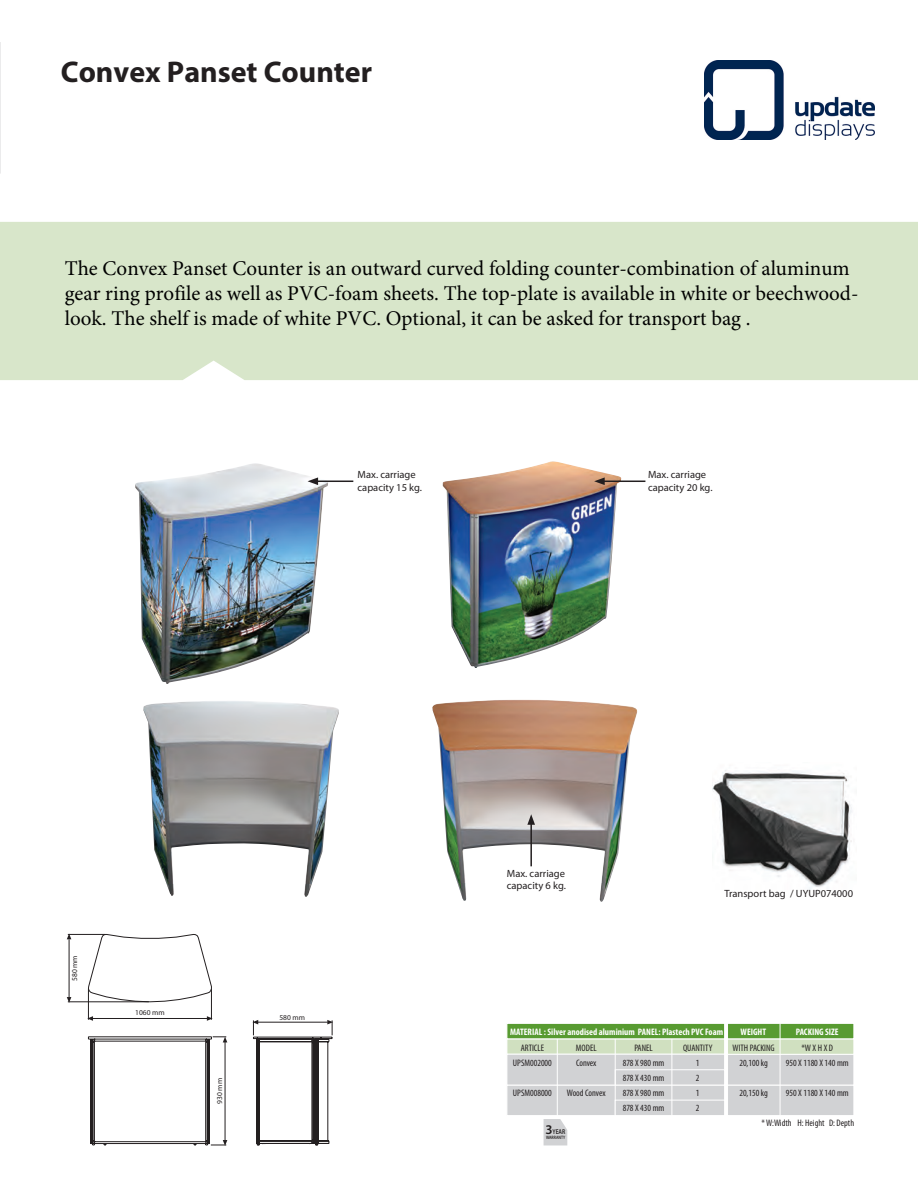
<style>
.page{position:relative;width:918px;height:1188px;background:#fff}
.page>*{position:absolute;margin:0;border:0;box-sizing:border-box;transform-origin:0 0}
.t1{font:700 30px "Myriad Pro";color:#231f20}
.t2{font:21px/25.2px "Minion Pro";color:#000}
.t3{font:600 13.35px "Myriad Pro";color:#231f20}
.t4{font:10.5px/12.6px "Myriad Pro";color:#231f20}
.t5{font:condensed 9.45px "Myriad Pro";color:#231f20}
.t6{font:700 condensed 9.45px "Myriad Pro";color:#fff}
.t7{font:7.5px "Myriad Pro";color:#231f20}
.t8{font:600 7.05px "Myriad Pro";color:#231f20;scale:.8 1}
.t9{font:600 4.8px "Myriad Pro";color:#231f20;scale:.8 1}
</style>
<div class="page">
<svg style="left:0;top:42px;width:1px;height:131px"></svg>
<img style="left:713px;top:770px;width:139px;height:119px">
<div style="left:727px;top:1054px;width:127px;height:32px;background:#d1d2d4;border:1px solid #fff"></div>
<div style="left:727px;top:1085px;width:127px;height:31px;background:#d1d2d4;border:1px solid #fff"></div>
<div style="left:727px;top:1038px;width:127px;height:17px;background:#d0e0c0;border:1px solid #fff"></div>
<div style="left:727px;top:1023px;width:127px;height:16px;background:#589b31;border:1px solid #fff"></div>
<hr style="left:780px;top:1023px;width:1px;height:93px;background:#fff">
<div style="left:507px;top:1038px;width:218px;height:17px;background:#d0e0c0;border:1px solid #fff"></div>
<div style="left:507px;top:1054px;width:218px;height:32px;background:#d1d2d4;border:1px solid #fff"></div>
<div style="left:615px;top:1069px;width:110px;height:17px;background:#d1d2d4;border:1px solid #fff"></div>
<div style="left:507px;top:1085px;width:218px;height:31px;background:#d1d2d4;border:1px solid #fff"></div>
<div style="left:507px;top:1023px;width:218px;height:16px;background:#589b31;border:1px solid #fff"></div>
<hr style="left:615px;top:1039px;width:1px;height:77px;background:#fff">
<hr style="left:557px;top:1039px;width:1px;height:77px;background:#fff">
<div style="left:0;top:222px;width:918px;height:158px;background:#d8e6ca"></div>
<div style="left:615px;top:1100px;width:110px;height:16px;background:#d1d2d4;border:1px solid #fff"></div>
<hr style="left:672px;top:1039px;width:1px;height:77px;background:#fff">
<hr style="left:94px;top:1141px;width:112px;height:1px;background:#231f20">
<hr style="left:94px;top:1143px;width:112px;height:1px;background:#231f20">
<hr style="left:94px;top:1041px;width:112px;height:1px;background:#231f20">
<hr style="left:92px;top:1036px;width:116px;height:1px;background:#231f20">
<hr style="left:92px;top:1039px;width:116px;height:1px;background:#231f20">
<hr style="left:90px;top:1042px;width:1px;height:99px;background:#231f20">
<hr style="left:91px;top:1042px;width:1px;height:99px;background:#231f20">
<hr style="left:92px;top:1042px;width:1px;height:99px;background:#231f20">
<hr style="left:93px;top:1042px;width:1px;height:99px;background:#231f20">
<hr style="left:94px;top:1041px;width:1px;height:101px;background:#231f20">
<svg style="left:88px;top:1036px;width:7px;height:7px"></svg>
<svg style="left:90px;top:1140px;width:5px;height:6px"></svg>
<svg style="left:205px;top:1036px;width:22px;height:110px"></svg>
<hr style="left:211px;top:989px;width:1px;height:31px;background:#231f20">
<hr style="left:88px;top:989px;width:1px;height:31px;background:#231f20">
<hr style="left:93px;top:1018px;width:114px;height:1px;background:#231f20">
<svg style="left:87px;top:1016px;width:6px;height:5px"></svg>
<svg style="left:207px;top:1016px;width:6px;height:5px"></svg>
<hr style="left:68px;top:1001px;width:81px;height:1px;background:#231f20">
<hr style="left:68px;top:934px;width:38px;height:1px;background:#231f20">
<hr style="left:69px;top:939px;width:1px;height:58px;background:#231f20">
<svg style="left:67px;top:997px;width:4px;height:6px"></svg>
<svg style="left:88px;top:934px;width:124px;height:69px"></svg>
<svg style="left:67px;top:934px;width:4px;height:5px"></svg>
<svg style="left:253px;top:1020px;width:80px;height:126px"></svg>
<img style="left:143px;top:701px;width:196px;height:196px">
<img style="left:432px;top:700px;width:206px;height:202px">
<img style="left:443px;top:461px;width:178px;height:207px">
<img style="left:135px;top:463px;width:193px;height:221px">
<hr style="left:602px;top:481px;width:43px;height:1px;background:#231f20">
<svg style="left:594px;top:477px;width:11px;height:8px"></svg>
<hr style="left:316px;top:481px;width:37px;height:1px;background:#231f20">
<svg style="left:308px;top:477px;width:10px;height:8px"></svg>
<hr style="left:530px;top:822px;width:2px;height:44px;background:#231f20">
<svg style="left:527px;top:814px;width:8px;height:11px"></svg>
<svg style="left:544px;top:1119px;width:23px;height:26px"></svg>
<img style="left:705px;top:61px;width:170px;height:79px">
<p class="t1" style="left:61px;top:52px;width:313px">Convex Panset Counter</p>
<p class="t2" style="left:65px;top:256px;width:795px">The Convex Panset Counter is an outward curved folding counter-combination of aluminum gear ring profile as well as PVC-foam sheets. The top-plate is available in white or beechwood&shy;look. The shelf is made of white PVC. Optional, it can be asked for transport bag .</p>
<p class="t4" style="left:358px;top:468px;width:66px">Max. carriage capacity 15 kg.</p>
<p class="t4" style="left:648px;top:468px;width:66px">Max. carriage capacity 20 kg.</p>
<p class="t7" style="left:70px;top:981px;width:27px;rotate:-90deg">580 mm</p>
<p class="t7" style="left:135px;top:1008px;width:31px">1060 mm</p>
<p class="t7" style="left:215px;top:1104px;width:27px;rotate:-90deg">930 mm</p>
<p class="t7" style="left:279px;top:1013px;width:27px">580 mm</p>
<p class="t4" style="left:507px;top:867px;width:61px">Max. carriage capacity 6 kg.</p>
<p class="t4" style="left:724px;top:887px;width:130px">Transport bag / UYUP074000</p>
<p class="t6" style="left:510px;top:1026px;width:214px">MATERIAL : Silver anodised aluminium PANEL: Plastech PVC Foam</p>
<p class="t6" style="left:741px;top:1026px;width:27px">WEIGHT</p>
<p class="t6" style="left:796px;top:1026px;width:44px">PACKING SIZE</p>
<p class="t5" style="left:733px;top:1042px;width:44px">WITH PACKING</p>
<p class="t5" style="left:739px;top:1057px;width:30px">20,100 kg</p>
<p class="t5" style="left:739px;top:1087px;width:30px">20,150 kg</p>
<p class="t5" style="left:762px;top:1117px;width:94px">* W:Width H: Height D: Depth</p>
<p class="t5" style="left:576px;top:1042px;width:22px">MODEL</p>
<p class="t5" style="left:576px;top:1057px;width:22px">Convex</p>
<p class="t5" style="left:567px;top:1087px;width:40px">Wood Convex</p>
<p class="t5" style="left:683px;top:1042px;width:31px">QUANTITY</p>
<p class="t5" style="left:696px;top:1057px;width:5px">1</p>
<p class="t5" style="left:696px;top:1072px;width:5px">2</p>
<p class="t5" style="left:696px;top:1087px;width:5px">1</p>
<p class="t5" style="left:696px;top:1102px;width:5px">2</p>
<p class="t5" style="left:801px;top:1042px;width:33px">*W X H X D</p>
<p class="t5" style="left:786px;top:1057px;width:64px">950 X 1180 X 140 mm</p>
<p class="t5" style="left:786px;top:1087px;width:64px">950 X 1180 X 140 mm</p>
<p class="t5" style="left:521px;top:1042px;width:25px">ARTICLE</p>
<p class="t5" style="left:513px;top:1057px;width:40px">UPSM002000</p>
<p class="t5" style="left:513px;top:1087px;width:40px">UPSM008000</p>
<p class="t5" style="left:634px;top:1042px;width:20px">PANEL</p>
<p class="t5" style="left:623px;top:1057px;width:43px">878 X 980 mm</p>
<p class="t5" style="left:623px;top:1072px;width:43px">878 X 430 mm</p>
<p class="t5" style="left:623px;top:1087px;width:43px">878 X 980 mm</p>
<p class="t5" style="left:623px;top:1102px;width:43px">878 X 430 mm</p>
<p class="t3" style="left:545px;top:1121px;width:9px">3</p>
<p class="t8" style="left:553px;top:1127px;width:17px">YEAR</p>
<p class="t9" style="left:546px;top:1134px;width:26px">WARRANTY</p>
</div>
